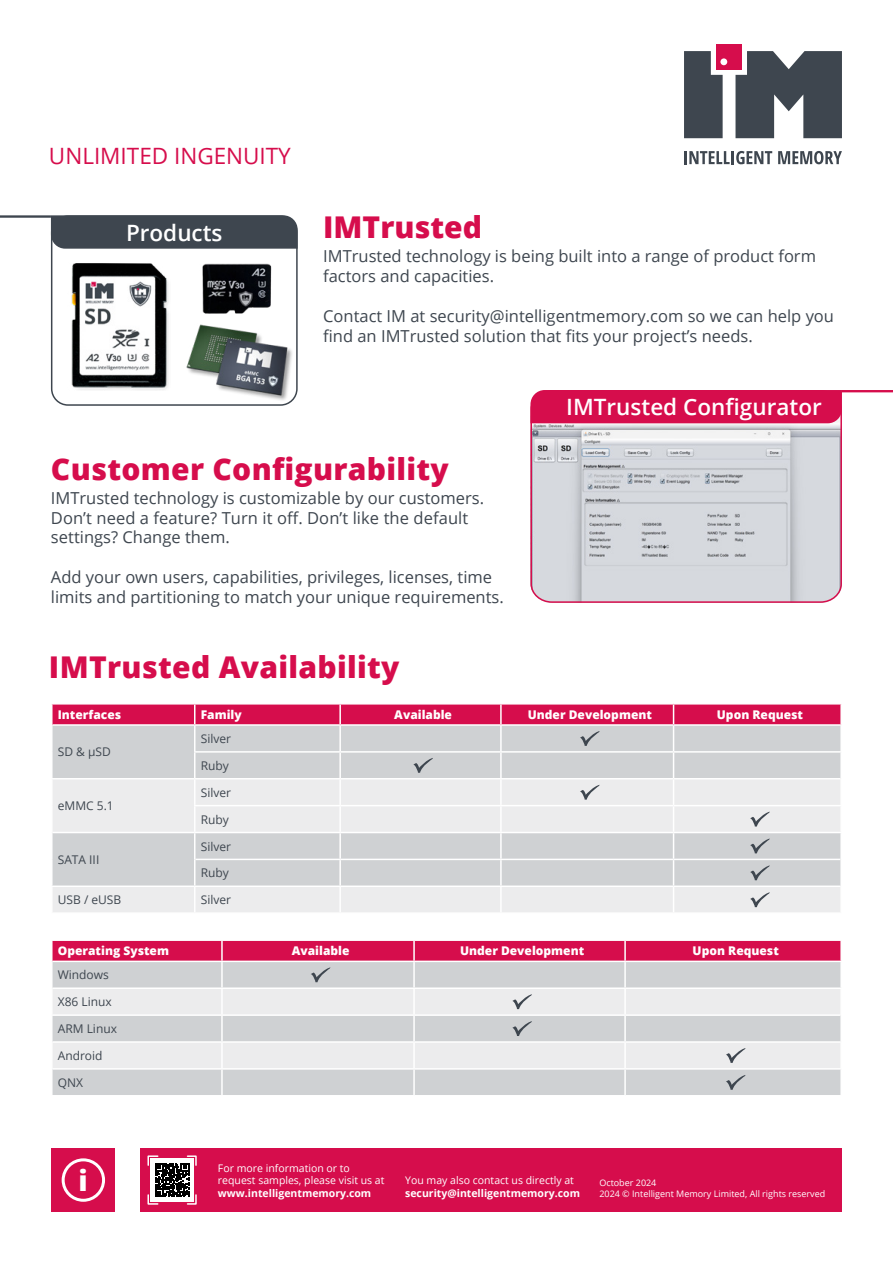
<style>
.page{position:relative;width:893px;height:1263px;background:#fff}
.page>*{position:absolute;margin:0;border:0;box-sizing:border-box;transform-origin:0 0}
.t1{font:800 30px "Open Sans";letter-spacing:.01em;color:#d60d4c}
.t2{font:800 28.5px "Open Sans";color:#fff}
.t3{font:600 22.5px "Open Sans";color:#fff}
.t4{font:22.5px "Open Sans";color:#d60d4c}
.t5{font:16.5px/19.8px "Open Sans";color:#3e464f}
.t6{font:800 12px "Open Sans";color:#fff}
.t7{font:12px "Open Sans";color:#3e464f}
.t8{font:10.5px/12.6px "Open Sans";color:#fff}
.t9{font:700 10.5px "Open Sans";color:#fff}
.t10{font:9px/10.8px "Open Sans";color:#fff}
</style>
<div class="page">
<div style="left:140px;top:1148px;width:702px;height:64px;background:#d60d4c"></div>
<svg style="left:147px;top:1155px;width:50px;height:50px"></svg>
<div style="left:51px;top:1148px;width:64px;height:64px;background:#d60d4c"></div>
<div style="left:62px;top:1158px;width:43px;height:44px;border:3px solid #fff;border-radius:50%"></div>
<svg style="left:735px;top:51px;width:107px;height:87px"></svg>
<svg style="left:684px;top:51px;width:39px;height:87px;background:#485058"></svg>
<div style="left:716px;top:44px;width:26px;height:26px;background:#d60d4c"></div>
<div style="left:720px;top:58px;width:7px;height:7px;background:#fff;border-radius:50%"></div>
<svg style="left:684px;top:151px;width:88px;height:13px"></svg>
<svg style="left:778px;top:151px;width:64px;height:13px"></svg>
<div style="left:51px;top:215px;width:247px;height:191px;border:2px solid #3e464f;border-radius:16px"></div>
<svg style="left:530px;top:392px;width:313px;height:211px;background:#d2d0d7"></svg>
<svg style="left:51px;top:215px;width:247px;height:34px;background:#424a53"></svg>
<div style="left:530px;top:390px;width:312px;height:33px;background:#d60d4c"></div>
<hr style="left:0;top:215px;width:51px;height:3px;background:#3e464f">
<hr style="left:842px;top:390px;width:51px;height:2px;background:#d60d4c">
<img style="left:71px;top:263px;width:98px;height:127px">
<img style="left:202px;top:263px;width:70px;height:51px">
<img style="left:186px;top:324px;width:108px;height:78px">
<svg style="left:52px;top:704px;width:789px;height:208px;background:#dccad1"></svg>
<div style="left:53px;top:962px;width:787px;height:133px;background:#cfd1d3"></div>
<svg style="left:53px;top:989px;width:787px;height:79px;background:#e2e3e4"></svg>
<div style="left:52px;top:940px;width:789px;height:21px;background:#d60d4c"></div>
<hr style="left:51px;top:1014px;width:171px;height:2px;background:#fff">
<hr style="left:222px;top:1014px;width:192px;height:2px;background:#fff">
<hr style="left:414px;top:1014px;width:211px;height:2px;background:#fff">
<hr style="left:625px;top:1014px;width:215px;height:2px;background:#fff">
<hr style="left:53px;top:960px;width:169px;height:2px;background:#fff">
<hr style="left:222px;top:960px;width:192px;height:2px;background:#fff">
<hr style="left:221px;top:962px;width:2px;height:25px;background:#fff">
<hr style="left:414px;top:960px;width:211px;height:2px;background:#fff">
<hr style="left:413px;top:962px;width:2px;height:25px;background:#fff">
<hr style="left:625px;top:960px;width:217px;height:2px;background:#fff">
<hr style="left:624px;top:962px;width:2px;height:25px;background:#fff">
<hr style="left:53px;top:987px;width:169px;height:2px;background:#fff">
<hr style="left:222px;top:987px;width:192px;height:2px;background:#fff">
<hr style="left:221px;top:989px;width:2px;height:25px;background:#fff">
<hr style="left:414px;top:987px;width:211px;height:2px;background:#fff">
<hr style="left:413px;top:989px;width:2px;height:25px;background:#fff">
<hr style="left:625px;top:987px;width:217px;height:2px;background:#fff">
<hr style="left:624px;top:989px;width:2px;height:25px;background:#fff">
<hr style="left:221px;top:1016px;width:2px;height:25px;background:#fff">
<hr style="left:413px;top:1016px;width:2px;height:25px;background:#fff">
<hr style="left:624px;top:1016px;width:2px;height:25px;background:#fff">
<hr style="left:53px;top:1041px;width:169px;height:2px;background:#fff">
<hr style="left:222px;top:1041px;width:192px;height:2px;background:#fff">
<hr style="left:221px;top:1043px;width:2px;height:25px;background:#fff">
<hr style="left:414px;top:1041px;width:211px;height:2px;background:#fff">
<hr style="left:413px;top:1043px;width:2px;height:25px;background:#fff">
<hr style="left:625px;top:1041px;width:217px;height:2px;background:#fff">
<hr style="left:624px;top:1043px;width:2px;height:25px;background:#fff">
<hr style="left:53px;top:1068px;width:169px;height:2px;background:#fff">
<hr style="left:222px;top:1068px;width:192px;height:2px;background:#fff">
<hr style="left:221px;top:1070px;width:2px;height:25px;background:#fff">
<hr style="left:414px;top:1068px;width:211px;height:2px;background:#fff">
<hr style="left:413px;top:1070px;width:2px;height:25px;background:#fff">
<hr style="left:625px;top:1068px;width:217px;height:2px;background:#fff">
<hr style="left:624px;top:1070px;width:2px;height:25px;background:#fff">
<svg style="left:311px;top:967px;width:20px;height:15px"></svg>
<svg style="left:512px;top:994px;width:20px;height:15px"></svg>
<svg style="left:512px;top:1021px;width:20px;height:15px"></svg>
<svg style="left:726px;top:1048px;width:20px;height:15px"></svg>
<svg style="left:726px;top:1075px;width:20px;height:15px"></svg>
<h3 class="t4" style="left:49px;top:141px;width:243px">UNLIMITED INGENUITY</h3>
<h3 class="t3" style="left:126px;top:217px;width:98px">Products</h3>
<h1 class="t1" style="left:323px;top:205px;width:160px">IMTrusted</h1>
<p class="t5" style="left:323px;top:246px;width:494px">IMTrusted technology is being built into a range of product form factors and capacities.</p>
<p class="t5" style="left:323px;top:305px;width:512px">Contact IM at security@intelligentmemory.com so we can help you find an IMTrusted solution that fits your project’s needs.</p>
<h3 class="t3" style="left:566px;top:392px;width:257px">IMTrusted Configurator</h3>
<h1 class="t1" style="left:51px;top:446px;width:399px">Customer Configurability</h1>
<p class="t5" style="left:51px;top:487px;width:435px">IMTrusted technology is customizable by our customers.<br>Don’t need a feature? Turn it off. Don’t like the default settings? Change them.</p>
<p class="t5" style="left:51px;top:567px;width:454px">Add your own users, capabilities, privileges, licenses, time limits and partitioning to match your unique requirements.</p>
<h1 class="t1" style="left:49px;top:644px;width:352px">IMTrusted Availability</h1>
<p class="t6" style="left:58px;top:705px;width:65px">Interfaces</p>
<p class="t6" style="left:201px;top:705px;width:43px">Family</p>
<p class="t6" style="left:394px;top:705px;width:59px">Available</p>
<p class="t6" style="left:528px;top:705px;width:126px">Under Development</p>
<p class="t6" style="left:717px;top:705px;width:88px">Upon Request</p>
<p class="t7" style="left:58px;top:744px;width:55px">SD &amp; µSD</p>
<p class="t7" style="left:201px;top:730px;width:32px">Silver</p>
<p class="t7" style="left:201px;top:757px;width:30px">Ruby</p>
<p class="t7" style="left:58px;top:798px;width:58px">eMMC 5.1</p>
<p class="t7" style="left:58px;top:851px;width:43px">SATA III</p>
<p class="t7" style="left:201px;top:784px;width:32px">Silver</p>
<p class="t7" style="left:201px;top:811px;width:30px">Ruby</p>
<p class="t7" style="left:201px;top:838px;width:32px">Silver</p>
<p class="t7" style="left:201px;top:865px;width:30px">Ruby</p>
<p class="t7" style="left:58px;top:892px;width:65px">USB / eUSB</p>
<p class="t7" style="left:201px;top:892px;width:32px">Silver</p>
<p class="t6" style="left:58px;top:942px;width:113px">Operating System</p>
<p class="t6" style="left:292px;top:942px;width:59px">Available</p>
<p class="t6" style="left:460px;top:942px;width:126px">Under Development</p>
<p class="t6" style="left:693px;top:942px;width:88px">Upon Request</p>
<p class="t7" style="left:58px;top:967px;width:53px">Windows</p>
<p class="t7" style="left:58px;top:994px;width:56px">X86 Linux</p>
<p class="t7" style="left:58px;top:1020px;width:61px">ARM Linux</p>
<p class="t7" style="left:58px;top:1047px;width:46px">Android</p>
<p class="t7" style="left:58px;top:1074px;width:27px">QNX</p>
<h2 class="t2" style="left:79px;top:1159px;width:11px">i</h2>
<p class="t8" style="left:218px;top:1161px;width:168px">For more information or to request samples, please visit us at</p>
<p class="t9" style="left:218px;top:1185px;width:155px">www.intelligentmemory.com</p>
<p class="t8" style="left:405px;top:1174px;width:170px">You may also contact us directly at</p>
<p class="t9" style="left:405px;top:1185px;width:176px">security@intelligentmemory.com</p>
<p class="t10" style="left:599px;top:1177px;width:227px">October 2024<br>2024 © Intelligent Memory Limited, All rights reserved</p>
</div>
